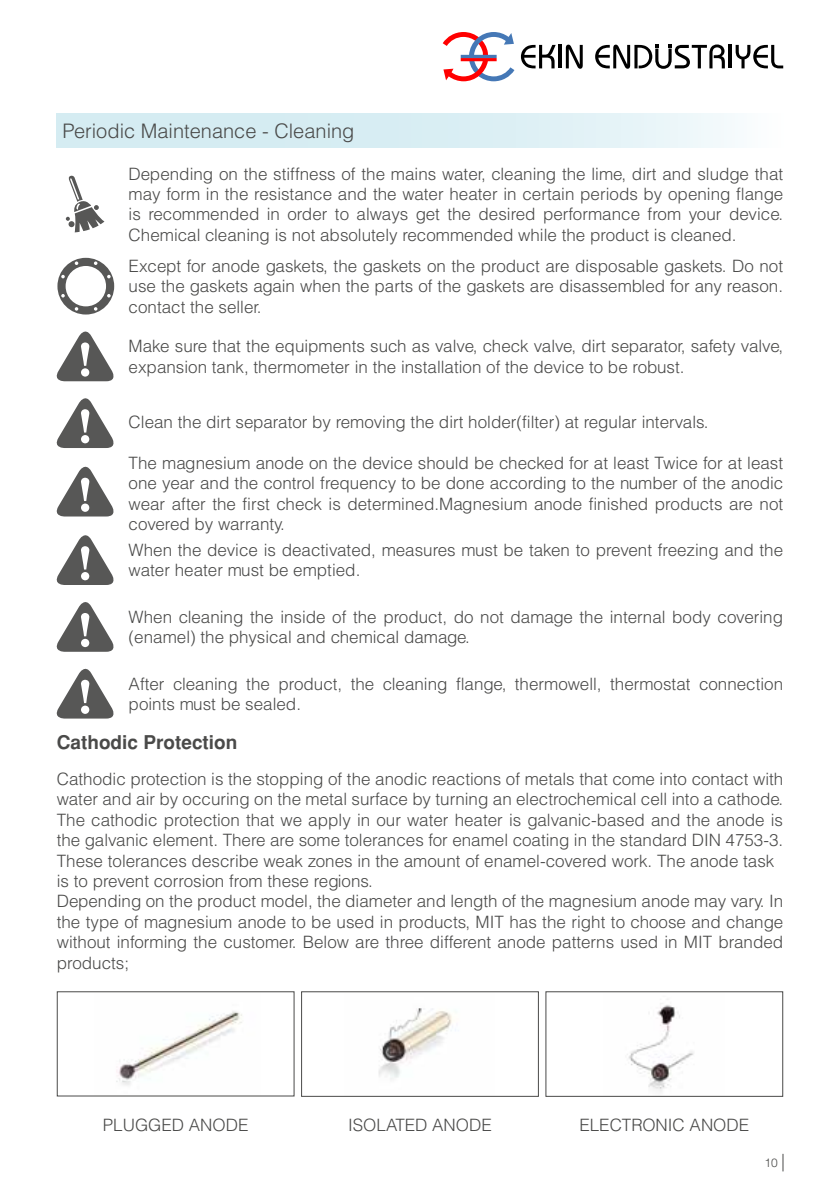
<style>
.page{position:relative;width:840px;height:1191px;background:#fff}
.page>*{position:absolute;margin:0;border:0;box-sizing:border-box;transform-origin:0 0}
.t1{font:20px "Helvetica Light Normal Tr";color:#4a4a49}
.t2{font:700 19px "Helvetica Tr";color:#4a4a49}
.t3{font:17px/20.4px "Helvetica Light Normal Tr";color:#4a4a49}
.t4{font:12px "Helvetica Light Normal Tr";color:#4a4a49}
</style>
<div class="page">
<svg style="left:782px;top:1153px;width:1px;height:18px"></svg>
<svg style="left:442px;top:32px;width:72px;height:49px"></svg>
<svg style="left:520px;top:45px;width:62px;height:24px"></svg>
<svg style="left:595px;top:44px;width:187px;height:25px"></svg>
<hr style="left:728px;top:49px;width:3px;height:19px;background:#000">
<div style="left:57px;top:113px;width:725px;height:34px;background:linear-gradient(to right,#cde8ef,#eff8fa)"></div>
<svg style="left:66px;top:176px;width:38px;height:56px"></svg>
<svg style="left:57px;top:258px;width:57px;height:56px"></svg>
<svg style="left:57px;top:331px;width:56px;height:50px"></svg>
<svg style="left:57px;top:398px;width:56px;height:50px"></svg>
<svg style="left:57px;top:467px;width:56px;height:49px"></svg>
<svg style="left:57px;top:535px;width:56px;height:50px"></svg>
<svg style="left:57px;top:602px;width:56px;height:50px"></svg>
<svg style="left:57px;top:669px;width:56px;height:49px"></svg>
<img style="left:116px;top:1011px;width:126px;height:74px">
<div style="left:57px;top:991px;width:237px;height:105px;border:1px solid #4a4a49"></div>
<img style="left:378px;top:1008px;width:78px;height:72px">
<div style="left:301px;top:991px;width:237px;height:105px;border:1px solid #4a4a49"></div>
<img style="left:627px;top:999px;width:67px;height:93px">
<div style="left:545px;top:991px;width:237px;height:105px;border:1px solid #4a4a49"></div>
<p class="t1" style="left:62px;top:118px;width:293px">Periodic Maintenance - Cleaning</p>
<p class="t3" style="left:129px;top:163px;width:655px;text-align:justify">Depending on the stiffness of the mains water, cleaning the lime, dirt and sludge that may form in the resistance and the water heater in certain periods by opening flange is recommended in order to always get the desired performance from your device.<br>Chemical cleaning is not absolutely recommended while the product is cleaned.</p>
<p class="t3" style="left:129px;top:255px;width:655px;text-align:justify">Except for anode gaskets, the gaskets on the product are disposable gaskets. Do not use the gaskets again when the parts of the gaskets are disassembled for any reason. contact the seller.</p>
<p class="t3" style="left:129px;top:336px;width:655px">Make sure that the equipments such as valve, check valve, dirt separator, safety valve, expansion tank, thermometer in the installation of the device to be robust.</p>
<p class="t3" style="left:129px;top:411px;width:581px">Clean the dirt separator by removing the dirt holder(filter) at regular intervals.</p>
<p class="t3" style="left:129px;top:452px;width:655px;text-align:justify">The magnesium anode on the device should be checked for at least Twice for at least one year and the control frequency to be done according to the number of the anodic wear after the first check is determined.Magnesium anode finished products are not covered by warranty.</p>
<p class="t3" style="left:129px;top:539px;width:655px">When the device is deactivated, measures must be taken to prevent freezing and the water heater must be emptied.</p>
<p class="t3" style="left:129px;top:606px;width:655px">When cleaning the inside of the product, do not damage the internal body covering (enamel) the physical and chemical damage.</p>
<p class="t3" style="left:129px;top:673px;width:655px">After cleaning the product, the cleaning flange, thermowell, thermostat connection points must be sealed.</p>
<p class="t2" style="left:57px;top:731px;width:182px">Cathodic Protection</p>
<p class="t3" style="left:57px;top:768px;width:727px">Cathodic protection is the stopping of the anodic reactions of metals that come into contact with water and air by occuring on the metal surface by turning an electrochemical cell into a cathode.<br>The cathodic protection that we apply in our water heater is galvanic-based and the anode is the galvanic element. There are some tolerances for enamel coating in the standard DIN 4753-3.<br>These tolerances describe weak zones in the amount of enamel-covered work. The anode task is to prevent corrosion from these regions.<br>Depending on the product model, the diameter and length of the magnesium anode may vary. In the type of magnesium anode to be used in products, MIT has the right to choose and change without informing the customer. Below are three different anode patterns used in MIT branded products;</p>
<p class="t3" style="left:103px;top:1114px;width:147px">PLUGGED ANODE</p>
<p class="t3" style="left:348px;top:1114px;width:145px">ISOLATED ANODE</p>
<p class="t3" style="left:579px;top:1114px;width:171px">ELECTRONIC ANODE</p>
<p class="t4" style="left:764px;top:1155px;width:15px">10</p>
</div>
